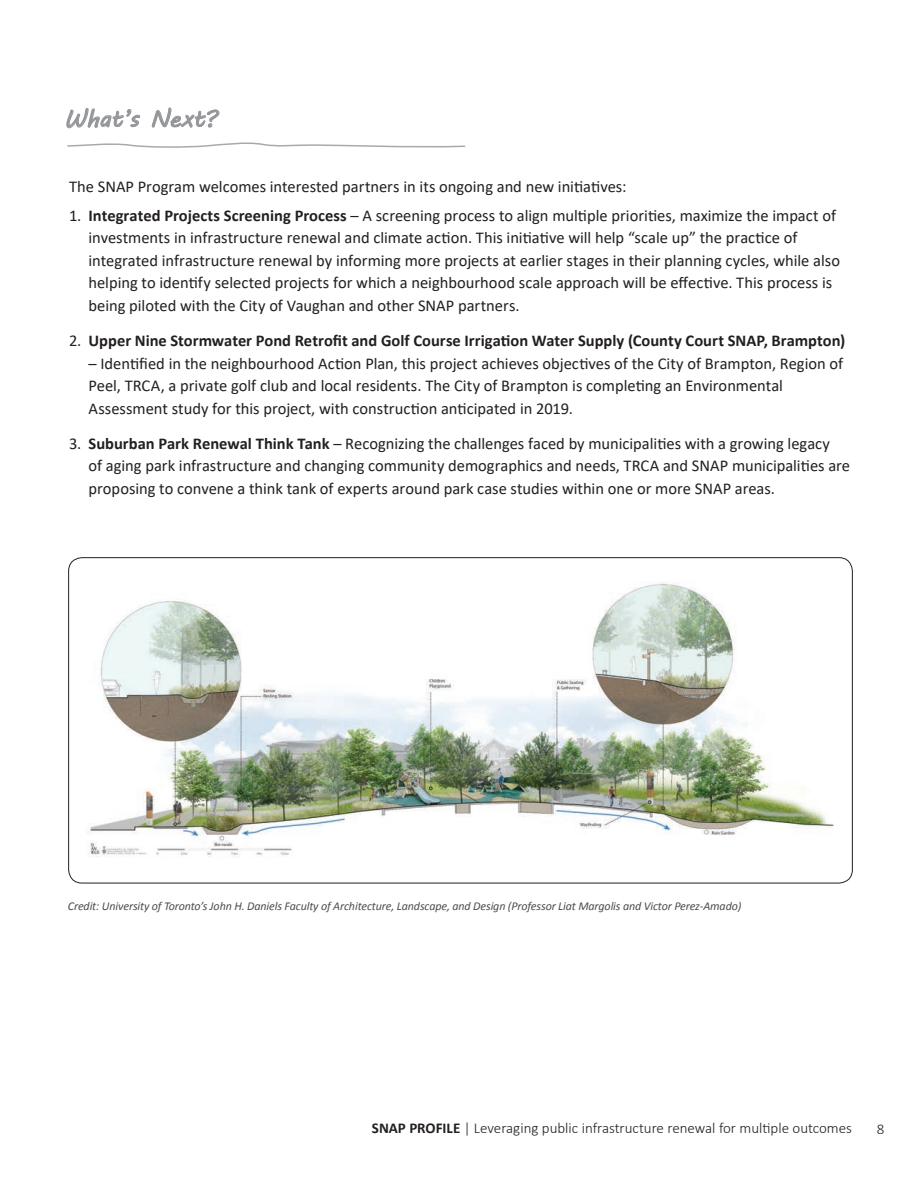
<style>
.page{position:relative;width:918px;height:1188px;background:#fff}
.page>*{position:absolute;margin:0;border:0;box-sizing:border-box;transform-origin:0 0}
.t1{font:24px "MV Boli";letter-spacing:-.01em;color:#939598}
.t2{font:16.5px/22.5px "Calibri";color:#231f20}
.t3{font:700 16.5px "Calibri";color:#231f20}
.t4{font:300 15px "Calibri";color:#231f20}
.t5{font:italic 12px "Calibri";letter-spacing:-.01em;color:#4b4c4d}
.s1{font-weight:700}
.s2{font-weight:400}
</style>
<div class="page">
<img style="left:86px;top:582px;width:748px;height:275px">
<svg style="left:67px;top:108px;width:73px;height:20px"></svg>
<svg style="left:152px;top:108px;width:67px;height:19px"></svg>
<svg style="left:67px;top:142px;width:399px;height:6px"></svg>
<h1 class="t1" style="left:64px;top:102px;width:154px">What’s Next?</h1>
<p class="t2" style="left:69px;top:175px;width:559px">The SNAP Program welcomes interested partners in its ongoing and new initiatives:</p>
<p class="t2" style="left:89px;top:204px;width:753px;text-indent:-20px">1. <span class="s1">Integrated Projects Screening Process</span> – A screening process to align multiple priorities, maximize the impact of investments in infrastructure renewal and climate action. This initiative will help “scale up” the practice of integrated infrastructure renewal by informing more projects at earlier stages in their planning cycles, while also helping to identify selected projects for which a neighbourhood scale approach will be effective. This process is being piloted with the City of Vaughan and other SNAP partners.</p>
<p class="t3" style="left:69px;top:330px;width:778px"><span class="s2">2.</span> Upper Nine Stormwater Pond Retrofit and Golf Course Irrigation Water Supply (County Court SNAP, Brampton)</p>
<p class="t2" style="left:89px;top:352px;width:756px">– Identified in the neighbourhood Action Plan, this project achieves objectives of the City of Brampton, Region of<br>Peel, TRCA, a private golf club and local residents. The City of Brampton is completing an Environmental<br>Assessment study for this project, with construction anticipated in 2019.</p>
<p class="t2" style="left:89px;top:432px;width:763px;text-indent:-20px">3. <span class="s1">Suburban Park Renewal Think Tank</span> – Recognizing the challenges faced by municipalities with a growing legacy<br>of aging park infrastructure and changing community demographics and needs, TRCA and SNAP municipalities are proposing to convene a think tank of experts around park case studies within one or more SNAP areas.</p>
<p class="t5" style="left:68px;top:899px;width:675px">Credit: University of Toronto’s John H. Daniels Faculty of Architecture, Landscape, and Design (Professor Liat Margolis and Victor Perez-Amado)</p>
<p class="t4" style="left:372px;top:1119px;width:482px"><span class="s1">SNAP PROFILE</span> | Leveraging public infrastructure renewal for multiple outcomes</p>
<p class="t4" style="left:877px;top:1120px;width:9px">8</p>
</div>
